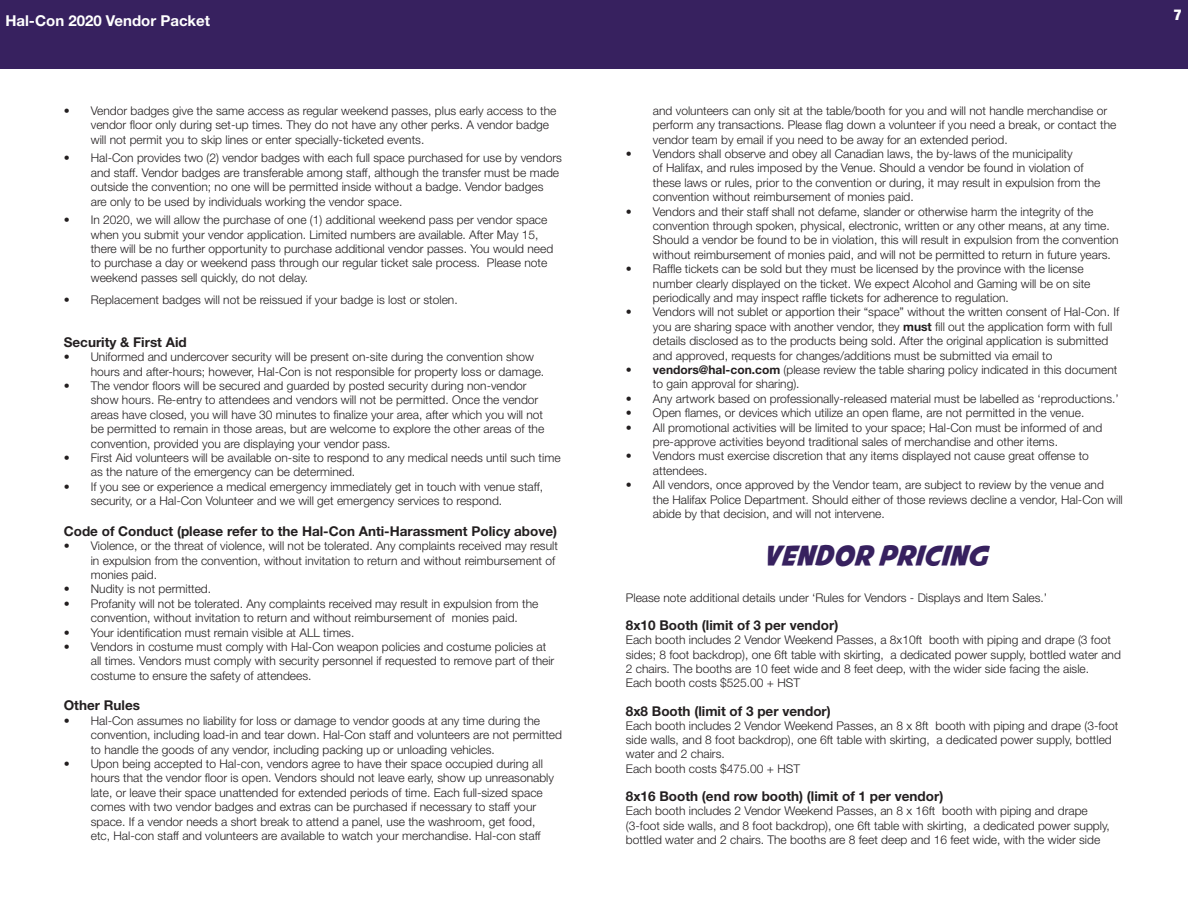
<style>
.page{position:relative;width:1188px;height:918px;background:#fff}
.page>*{position:absolute;margin:0;border:0;box-sizing:border-box;transform-origin:0 0}
.t1{font:27.75px "Avengeance Mightiest Avenger";color:#37215f}
.t2{font:700 15px "Helvetica Neue LT Std";color:#fff}
.t3{font:900 condensed 15px "Helvetica Neue LT Std";color:#fff}
.t4{font:700 13.5px "Helvetica Neue LT Std";color:#231f20}
.t5{font:300 12px/14.4px "Helvetica Neue LT Std";color:#231f20}
.s1{font-weight:700}
</style>
<div class="page">
<div style="left:0;top:0;width:1188px;height:69px;background:#37215f"></div>
<p class="t2" style="left:5px;top:11px;width:206px">Hal-Con 2020 Vendor Packet</p>
<p class="t2" style="left:45px;top:19px;width:217px">Hal-Con 2018 - Vendor Packet</p>
<p class="t5" style="left:91px;top:103px;width:467px;text-indent:-27px">• Vendor badges give the same access as regular weekend passes, plus early access to the vendor floor only during set-up times. They do not have any other perks. A vendor badge will not permit you to skip lines or enter specially-ticketed events.</p>
<p class="t5" style="left:91px;top:151px;width:473px;text-indent:-27px">• Hal-Con provides two (2) vendor badges with each full space purchased for use by vendors and staff. Vendor badges are transferable among staff, although the transfer must be made outside the convention; no one will be permitted inside without a badge. Vendor badges are only to be used by individuals working the vendor space.</p>
<p class="t5" style="left:91px;top:212px;width:464px;text-indent:-27px">• In 2020, we will allow the purchase of one (1) additional weekend pass per vendor space when you submit your vendor application. Limited numbers are available. After May 15, there will be no further opportunity to purchase additional vendor passes. You would need to purchase a day or weekend pass through our regular ticket sale process. Please note weekend passes sell quickly, do not delay.</p>
<p class="t5" style="left:64px;top:292px;width:395px">• Replacement badges will not be reissued if your badge is lost or stolen.</p>
<p class="t4" style="left:64px;top:334px;width:124px">Security &amp; First Aid</p>
<p class="t5" style="left:91px;top:349px;width:455px;text-indent:-27px">• Uniformed and undercover security will be present on-site during the convention show hours and after-hours; however, Hal-Con is not responsible for property loss or damage.</p>
<p class="t5" style="left:91px;top:378px;width:455px;text-indent:-27px">• The vendor floors will be secured and guarded by posted security during non-vendor show hours. Re-entry to attendees and vendors will not be permitted. Once the vendor areas have closed, you will have 30 minutes to finalize your area, after which you will not be permitted to remain in those areas, but are welcome to explore the other areas of the convention, provided you are displaying your vendor pass.</p>
<p class="t5" style="left:91px;top:450px;width:471px;text-indent:-27px">• First Aid volunteers will be available on-site to respond to any medical needs until such time as the nature of the emergency can be determined.</p>
<p class="t5" style="left:91px;top:479px;width:454px;text-indent:-27px">• If you see or experience a medical emergency immediately get in touch with venue staff, security, or a Hal-Con Volunteer and we will get emergency services to respond.</p>
<p class="t4" style="left:64px;top:523px;width:495px">Code of Conduct (please refer to the Hal-Con Anti-Harassment Policy above)</p>
<p class="t5" style="left:91px;top:538px;width:469px;text-indent:-27px">• Violence, or the threat of violence, will not be tolerated. Any complaints received may result in expulsion from the convention, without invitation to return and without reimbursement of monies paid.</p>
<p class="t5" style="left:64px;top:582px;width:149px">• Nudity is not permitted.</p>
<p class="t5" style="left:64px;top:596px;width:476px;text-align:center">• Profanity will not be tolerated. Any complaints received may result in expulsion from the convention, without invitation to return and without reimbursement of monies paid.</p>
<p class="t5" style="left:64px;top:625px;width:292px">• Your identification must remain visible at ALL times.</p>
<p class="t5" style="left:91px;top:639px;width:465px;text-indent:-27px">• Vendors in costume must comply with Hal-Con weapon policies and costume policies at all times. Vendors must comply with security personnel if requested to remove part of their costume to ensure the safety of attendees.</p>
<p class="t4" style="left:64px;top:697px;width:78px">Other Rules</p>
<p class="t5" style="left:91px;top:713px;width:473px;text-indent:-27px">• Hal-Con assumes no liability for loss or damage to vendor goods at any time during the convention, including load-in and tear down. Hal-Con staff and volunteers are not permitted to handle the goods of any vendor, including packing up or unloading vehicles.</p>
<p class="t5" style="left:91px;top:756px;width:465px;text-indent:-27px">• Upon being accepted to Hal-con, vendors agree to have their space occupied during all hours that the vendor floor is open. Vendors should not leave early, show up unreasonably late, or leave their space unattended for extended periods of time. Each full-sized space comes with two vendor badges and extras can be purchased if necessary to staff your space. If a vendor needs a short break to attend a panel, use the washroom, get food, etc, Hal-con staff and volunteers are available to watch your merchandise. Hal-con staff</p>
<p class="t5" style="left:653px;top:103px;width:465px">and volunteers can only sit at the table/booth for you and will not handle merchandise or perform any transactions. Please flag down a volunteer if you need a break, or contact the vendor team by email if you need to be away for an extended period.</p>
<p class="t5" style="left:653px;top:146px;width:449px;text-indent:-27px">• Vendors shall observe and obey all Canadian laws, the by-laws of the municipality<br>of Halifax, and rules imposed by the Venue. Should a vendor be found in violation of these laws or rules, prior to the convention or during, it may result in expulsion from the convention without reimbursement of monies paid.</p>
<p class="t5" style="left:653px;top:204px;width:467px;text-indent:-27px">• Vendors and their staff shall not defame, slander or otherwise harm the integrity of the convention through spoken, physical, electronic, written or any other means, at any time.<br>Should a vendor be found to be in violation, this will result in expulsion from the convention without reimbursement of monies paid, and will not be permitted to return in future years.</p>
<p class="t5" style="left:653px;top:262px;width:439px;text-indent:-27px">• Raffle tickets can be sold but they must be licensed by the province with the license number clearly displayed on the ticket. We expect Alcohol and Gaming will be on site periodically and may inspect raffle tickets for adherence to regulation.</p>
<p class="t5" style="left:653px;top:305px;width:468px;text-indent:-27px">• Vendors will not sublet or apportion their “space” without the written consent of Hal-Con. If you are sharing space with another vendor, they <span class="s1">must</span> fill out the application form with full details disclosed as to the products being sold. After the original application is submitted and approved, requests for changes/additions must be submitted via email to</p>
<p class="t5" style="left:653px;top:362px;width:466px;text-indent:-27px"><span class="s1">• vendors@hal-con.com</span> (please review the table sharing policy indicated in this document to gain approval for sharing).</p>
<p class="t5" style="left:626px;top:391px;width:494px">• Any artwork based on professionally-released material must be labelled as ‘reproductions.’</p>
<p class="t5" style="left:626px;top:406px;width:460px">• Open flames, or devices which utilize an open flame, are not permitted in the venue.</p>
<p class="t5" style="left:653px;top:420px;width:451px;text-indent:-27px">• All promotional activities will be limited to your space; Hal-Con must be informed of and pre-approve activities beyond traditional sales of merchandise and other items.</p>
<p class="t5" style="left:653px;top:449px;width:438px;text-indent:-27px">• Vendors must exercise discretion that any items displayed not cause great offense to attendees.</p>
<p class="t5" style="left:653px;top:478px;width:471px;text-indent:-27px">• All vendors, once approved by the Vendor team, are subject to review by the venue and the Halifax Police Department. Should either of those reviews decline a vendor, Hal-Con will abide by that decision, and will not intervene.</p>
<h1 class="t1" style="left:763px;top:543px;width:226px">VENDOR PRICING</h1>
<p class="t5" style="left:626px;top:590px;width:423px">Please note additional details under ‘Rules for Vendors - Displays and Item Sales.’</p>
<p class="t4" style="left:626px;top:617px;width:214px">8x10 Booth (limit of 3 per vendor)</p>
<p class="t5" style="left:626px;top:633px;width:497px">Each booth includes 2 Vendor Weekend Passes, a 8x10ft booth with piping and drape (3 foot sides; 8 foot backdrop), one 6ft table with skirting, a dedicated power supply, bottled water and 2 chairs. The booths are 10 feet wide and 8 feet deep, with the wider side facing the aisle.<br>Each booth costs $525.00 + HST</p>
<p class="t4" style="left:626px;top:703px;width:206px">8x8 Booth (limit of 3 per vendor)</p>
<p class="t5" style="left:626px;top:718px;width:494px">Each booth includes 2 Vendor Weekend Passes, an 8 x 8ft booth with piping and drape (3-foot side walls, and 8 foot backdrop), one 6ft table with skirting, a dedicated power supply, bottled water and 2 chairs.<br>Each booth costs $475.00 + HST</p>
<p class="t4" style="left:626px;top:788px;width:319px">8x16 Booth (end row booth) (limit of 1 per vendor)</p>
<p class="t5" style="left:626px;top:804px;width:485px">Each booth includes 2 Vendor Weekend Passes, an 8 x 16ft booth with piping and drape (3-foot side walls, and 8 foot backdrop), one 6ft table with skirting, a dedicated power supply, bottled water and 2 chairs. The booths are 8 feet deep and 16 feet wide, with the wider side</p>
<p class="t3" style="left:1174px;top:6px;width:9px">7</p>
</div>
